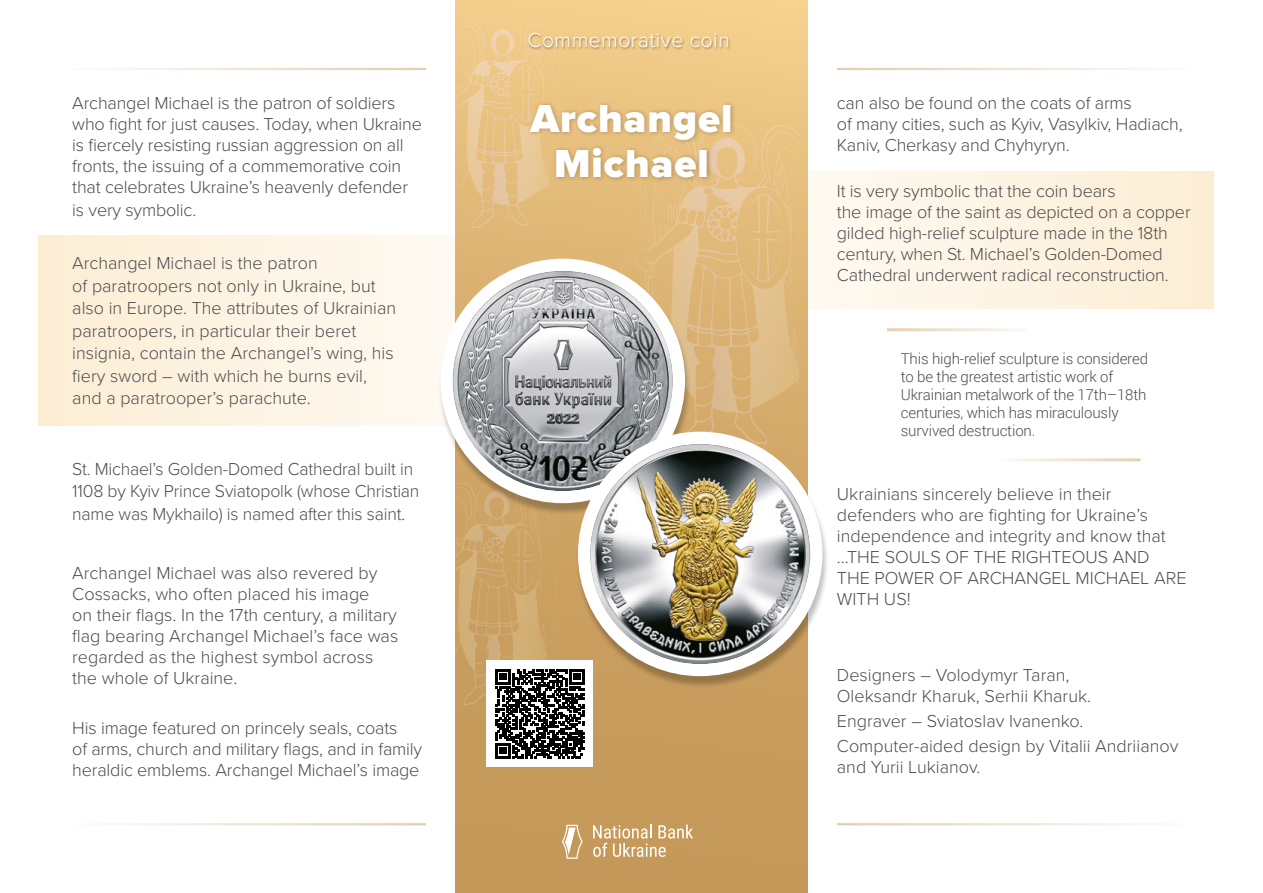
<style>
.page{position:relative;width:1263px;height:893px;background:#fff}
.page>*{position:absolute;margin:0;border:0;box-sizing:border-box;transform-origin:0 0}
.t1{font:900 40.5px/45px "Proxima Nova";letter-spacing:.025em;color:#fff;text-align:center}
.t2{font:300 21px "Proxima Nova";letter-spacing:.025em;color:#fff}
.t3{font:300 18px/21px "Proxima Nova";letter-spacing:-.01em;color:#4d4d4f}
.t4{font:300 15px/18px "Roboto";letter-spacing:-.01em;color:#4d4d4f}
</style>
<div class="page">
<div style="left:38px;top:236px;width:574px;height:190px;background:linear-gradient(to bottom,#fdf4e3,#fdf4e2)"></div>
<svg style="left:808px;top:171px;width:406px;height:138px;fill:#fdf4e2"></svg>
<svg style="left:455px;top:0;width:353px;height:893px"></svg>
<svg style="left:598px;top:183px;width:101px;height:79px"></svg>
<svg style="left:626px;top:238px;width:46px;height:24px"></svg>
<svg style="left:656px;top:183px;width:27px;height:39px"></svg>
<svg style="left:699px;top:124px;width:101px;height:138px"></svg>
<svg style="left:455px;top:19px;width:105px;height:210px"></svg>
<div style="left:526px;top:101px;width:210px;height:82px;background:#000;opacity:.25"></div>
<div style="left:438px;top:262px;width:391px;height:427px;background:#000;opacity:.25"></div>
<div style="left:446px;top:265px;width:233px;height:232px;background:#fff;border-radius:50%"></div>
<img style="left:452px;top:271px;width:221px;height:220px;border-radius:109px">
<div style="left:440px;top:259px;width:245px;height:244px;border:12px solid #fff;border-radius:50%"></div>
<div style="left:584px;top:438px;width:232px;height:232px;background:#fff;border-radius:50%"></div>
<img style="left:590px;top:444px;width:220px;height:220px;border-radius:110px">
<div style="left:578px;top:432px;width:244px;height:244px;border:12px solid #fff;border-radius:50%"></div>
<hr style="left:72px;top:68px;width:354px;height:2px;background:#c49758">
<hr style="left:72px;top:823px;width:354px;height:2px;background:#c49758">
<hr style="left:837px;top:68px;width:353px;height:2px;background:#c49758">
<hr style="left:837px;top:823px;width:353px;height:2px;background:#c49758">
<hr style="left:887px;top:328px;width:139px;height:3px;background:#c49758">
<hr style="left:1001px;top:458px;width:139px;height:3px;background:#c49758">
<svg style="left:562px;top:825px;width:21px;height:34px"></svg>
<svg style="left:593px;top:824px;width:100px;height:33px"></svg>
<div style="left:528px;top:33px;width:202px;height:18px;background:#000;opacity:.35"></div>
<div style="left:487px;top:660px;width:106px;height:107px;background:#fff"></div>
<svg style="left:455px;top:481px;width:129px;height:277px"></svg>
<p class="t3" style="left:72px;top:93px;width:351px">Archangel Michael is the patron of soldiers who fight for just causes. Today, when Ukraine is fiercely resisting russian aggression on all fronts, the issuing of a commemorative coin that celebrates Ukraine’s heavenly defender is very symbolic.</p>
<p class="t3" style="left:72px;top:252px;width:325px;line-height:22.5px">Archangel Michael is the patron<br>of paratroopers not only in Ukraine, but also in Europe. The attributes of Ukrainian paratroopers, in particular their beret insignia, contain the Archangel’s wing, his fiery sword – with which he burns evil, and a paratrooper’s parachute.</p>
<p class="t3" style="left:72px;top:458px;width:349px;line-height:22.5px">St. Michael’s Golden-Domed Cathedral built in<br>1108 by Kyiv Prince Sviatopolk (whose Christian name was Mykhailo) is named after this saint.</p>
<p class="t3" style="left:72px;top:562px;width:327px">Archangel Michael was also revered by Cossacks, who often placed his image<br>on their flags. In the 17th century, a military flag bearing Archangel Michael’s face was regarded as the highest symbol across the whole of Ukraine.</p>
<p class="t3" style="left:72px;top:718px;width:351px">His image featured on princely seals, coats<br>of arms, church and military flags, and in family heraldic emblems. Archangel Michael’s image</p>
<p class="t2" style="left:527px;top:28px;width:204px">Commemorative coin</p>
<h1 class="t1" style="left:530px;top:98px;width:204px">Archangel<br>Michael</h1>
<p class="t3" style="left:837px;top:93px;width:347px">can also be found on the coats of arms<br>of many cities, such as Kyiv, Vasylkiv, Hadiach,<br>Kaniv, Cherkasy and Chyhyryn.</p>
<p class="t3" style="left:837px;top:181px;width:355px">It is very symbolic that the coin bears<br>the image of the saint as depicted on a copper gilded high-relief sculpture made in the 18th century, when St. Michael’s Golden-Domed Cathedral underwent radical reconstruction.</p>
<p class="t4" style="left:901px;top:349px;width:249px">This high-relief sculpture is considered to be the greatest artistic work of Ukrainian metalwork of the 17th–18th centuries, which has miraculously survived destruction.</p>
<p class="t3" style="left:837px;top:484px;width:351px">Ukrainians sincerely believe in their defenders who are fighting for Ukraine’s independence and integrity and know that ...THE SOULS OF THE RIGHTEOUS AND<br>THE POWER OF ARCHANGEL MICHAEL ARE<br>WITH US!</p>
<p class="t3" style="left:837px;top:665px;width:256px">Designers – Volodymyr Taran,<br>Oleksandr Kharuk, Serhii Kharuk.</p>
<p class="t3" style="left:837px;top:709px;width:343px;line-height:25.2px">Engraver – Sviatoslav Ivanenko.<br>Computer-aided design by Vitalii Andriianov</p>
<p class="t3" style="left:837px;top:757px;width:145px">and Yurii Lukianov.</p>
</div>
